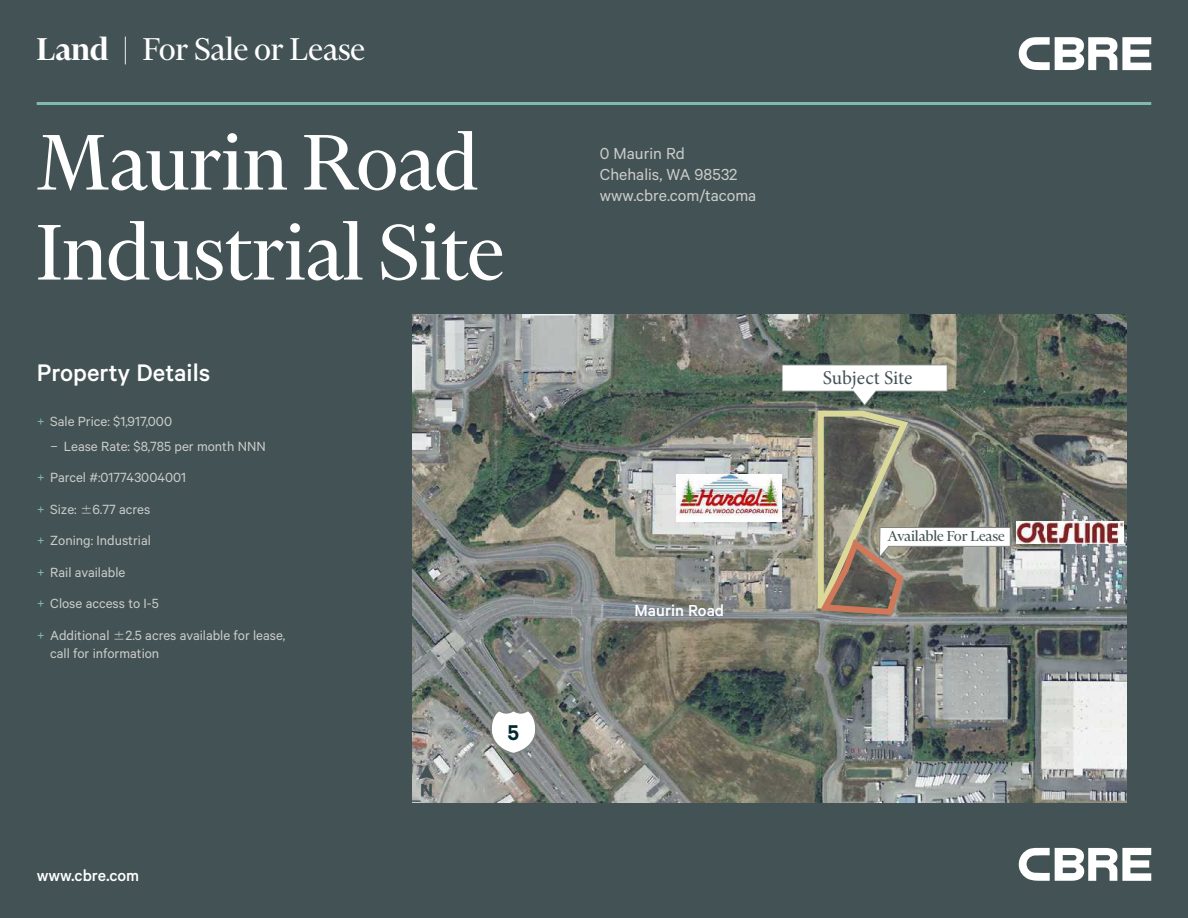
<style>
.page{position:relative;width:1188px;height:918px;background:#435254}
.page>*{position:absolute;margin:0;border:0;box-sizing:border-box;transform-origin:0 0}
.t1{font:90px/90px "Financier Display";color:#fff}
.t2{font:36px "Financier Display";color:#fff}
.t3{font:500 27px "Calibre";color:#fff}
.t4{font:600 24px "Calibre";color:#002a2e}
.t5{font:19.5px "Minion Pro";letter-spacing:-.005em;color:#435254}
.t6{font:18px/21px "Calibre";color:#cbcdca}
.t7{font:500 18px "Calibre";color:#fff}
.t8{font:16.5px "Financier Display";color:#435254}
.t9{font:15px/31.5px "Calibre";color:#cbcdca}
.s1{font-weight:600}
.s2{color:#80bcad}
.s3{font-family:"Futura BT";font-weight:300}
</style>
<div class="page">
<img style="left:412px;top:314px;width:714px;height:488px">
<svg style="left:1019px;top:37px;width:132px;height:33px"></svg>
<hr style="left:37px;top:102px;width:1114px;height:3px;background:#80bcad">
<svg style="left:1019px;top:848px;width:132px;height:33px"></svg>
<svg style="left:490px;top:710px;width:47px;height:44px;background:#d8d9d8"></svg>
<img style="left:677px;top:474px;width:105px;height:48px">
<svg style="left:418px;top:765px;width:16px;height:31px"></svg>
<img style="left:1016px;top:522px;width:107px;height:22px">
<svg style="left:782px;top:365px;width:229px;height:271px;background:#898a7f"></svg>
<h2 class="t2" style="left:37px;top:30px;width:330px"><span class="s1">Land</span> | For Sale or Lease</h2>
<h1 class="t1" style="left:37px;top:117px;width:469px">Maurin Road<br>Industrial Site</h1>
<h3 class="t3" style="left:37px;top:357px;width:175px">Property Details</h3>
<p class="t9" style="left:50px;top:408px;width:217px;line-height:24.8px;text-indent:-14px"><span class="s2">+</span> Sale Price: $1,917,000<br>− Lease Rate: $8,785 per month NNN</p>
<p class="t9" style="left:37px;top:461px;width:250px"><span class="s2">+</span> Parcel #:017743004001<br><span class="s2">+</span> Size: <span class="s3">±</span>6.77 acres<br><span class="s2">+</span> Zoning: Industrial<br><span class="s2">+</span> Rail available<br><span class="s2">+</span> Close access to I-5<br><span class="s2">+</span> Additional <span class="s3">±</span>2.5 acres available for lease,</p>
<p class="t9" style="left:50px;top:637px;width:111px">call for information</p>
<p class="t7" style="left:37px;top:865px;width:104px">www.cbre.com</p>
<h3 class="t4" style="left:508px;top:718px;width:13px">5</h3>
<p class="t6" style="left:600px;top:142px;width:158px">0 Maurin Rd<br>Chehalis, WA 98532 www.cbre.com/tacoma</p>
<p class="t7" style="left:635px;top:600px;width:91px">Maurin Road</p>
<h3 class="t5" style="left:823px;top:364px;width:91px">Subject Site</h3>
<p class="t8" style="left:888px;top:528px;width:119px">Available For Lease</p>
</div>
